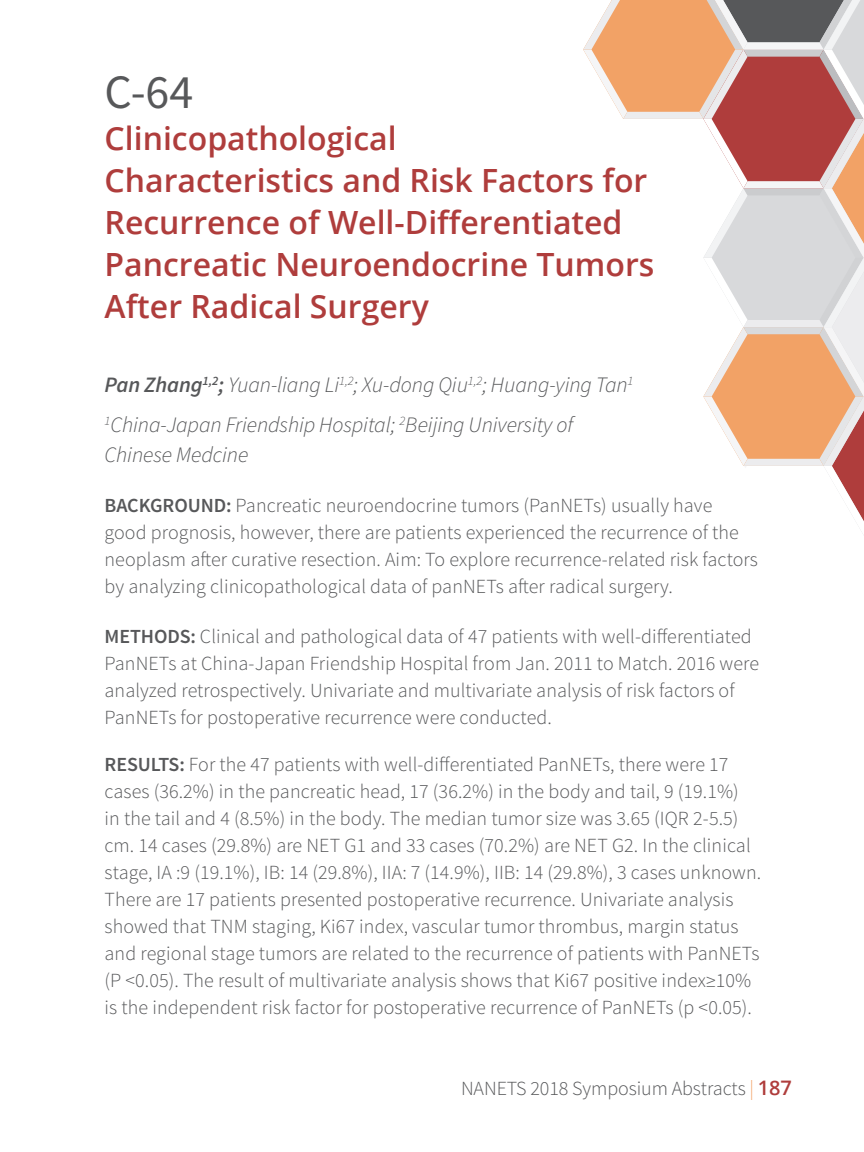
<style>
.page{position:relative;width:864px;height:1152px;background:#fff}
.page>*{position:absolute;margin:0;border:0;box-sizing:border-box;transform-origin:0 0}
.t1{font:48px "Source Sans Pro";color:#57585a}
.t2{font:600 32px/42px "Open Sans";color:#af3d3c}
.organizations{font:italic 300 22px/30px "Source Sans Pro";letter-spacing:-.005em;color:#57585a}
.authors{font:italic 300 22px "Source Sans Pro";letter-spacing:-.005em;color:#57585a}
.Normal__Web{font:300 20px/27px "Source Sans Pro";letter-spacing:.005em;color:#57585a}
.organizations-2{font:300 20px/27px "Source Sans Pro";letter-spacing:.005em;color:#57585a}
.s1{font-weight:600}
.s2{color:#f2a266}
.s3{font-family:"Open Sans";font-weight:600;color:#af3d3c}
</style>
<div class="page">
<svg style="left:583px;top:0;width:281px;height:521px"></svg>
<p class="t1" style="left:105px;top:62px;width:90px">C-64</p>
<p class="t2" style="left:105px;top:117px;width:551px">Clinicopathological<br>Characteristics and Risk Factors for<br>Recurrence of Well-Differentiated<br>Pancreatic Neuroendocrine Tumors<br>After Radical Surgery</p>
<p class="authors" style="left:105px;top:372px;width:530px"><span class="s1">Pan Zhang</span><sup>1,2</sup><span class="s1">;</span> Yuan-liang Li<sup>1,2</sup>; Xu-dong Qiu<sup>1,2</sup>; Huang-ying Tan<sup>1</sup></p>
<p class="organizations" style="left:105px;top:410px;width:470px"><sup>1</sup>China-Japan Friendship Hospital; <sup>2</sup>Beijing University of<br>Chinese Medcine</p>
<p class="organizations-2" style="left:105px;top:492px;width:655px"><span class="s1">BACKGROUND:</span> Pancreatic neuroendocrine tumors (PanNETs) usually have good prognosis, however, there are patients experienced the recurrence of the neoplasm after curative resection. Aim: To explore recurrence-related risk factors by analyzing clinicopathological data of panNETs after radical surgery.</p>
<p class="Normal__Web" style="left:105px;top:623px;width:656px"><span class="s1">METHODS:</span> Clinical and pathological data of 47 patients with well-differentiated PanNETs at China-Japan Friendship Hospital from Jan. 2011 to Match. 2016 were analyzed retrospectively. Univariate and multivariate analysis of risk factors of PanNETs for postoperative recurrence were conducted.</p>
<p class="Normal__Web" style="left:105px;top:751px;width:658px"><span class="s1">RESULTS:</span> For the 47 patients with well-differentiated PanNETs, there were 17 cases (36.2%) in the pancreatic head, 17 (36.2%) in the body and tail, 9 (19.1%)<br>in the tail and 4 (8.5%) in the body. The median tumor size was 3.65 (IQR 2-5.5) cm. 14 cases (29.8%) are NET G1 and 33 cases (70.2%) are NET G2. In the clinical stage, IA :9 (19.1%), IB: 14 (29.8%), IIA: 7 (14.9%), IIB: 14 (29.8%), 3 cases unknown.<br>There are 17 patients presented postoperative recurrence. Univariate analysis showed that TNM staging, Ki67 index, vascular tumor thrombus, margin status and regional stage tumors are related to the recurrence of patients with PanNETs (P &lt;0.05). The result of multivariate analysis shows that Ki67 positive index≥10% is the independent risk factor for postoperative recurrence of PanNETs (p &lt;0.05).</p>
<p class="Normal__Web" style="left:461px;top:1075px;width:332px">NANETS 2018 Symposium Abstracts <span class="s2">|</span> <span class="s3">187</span></p>
</div>
